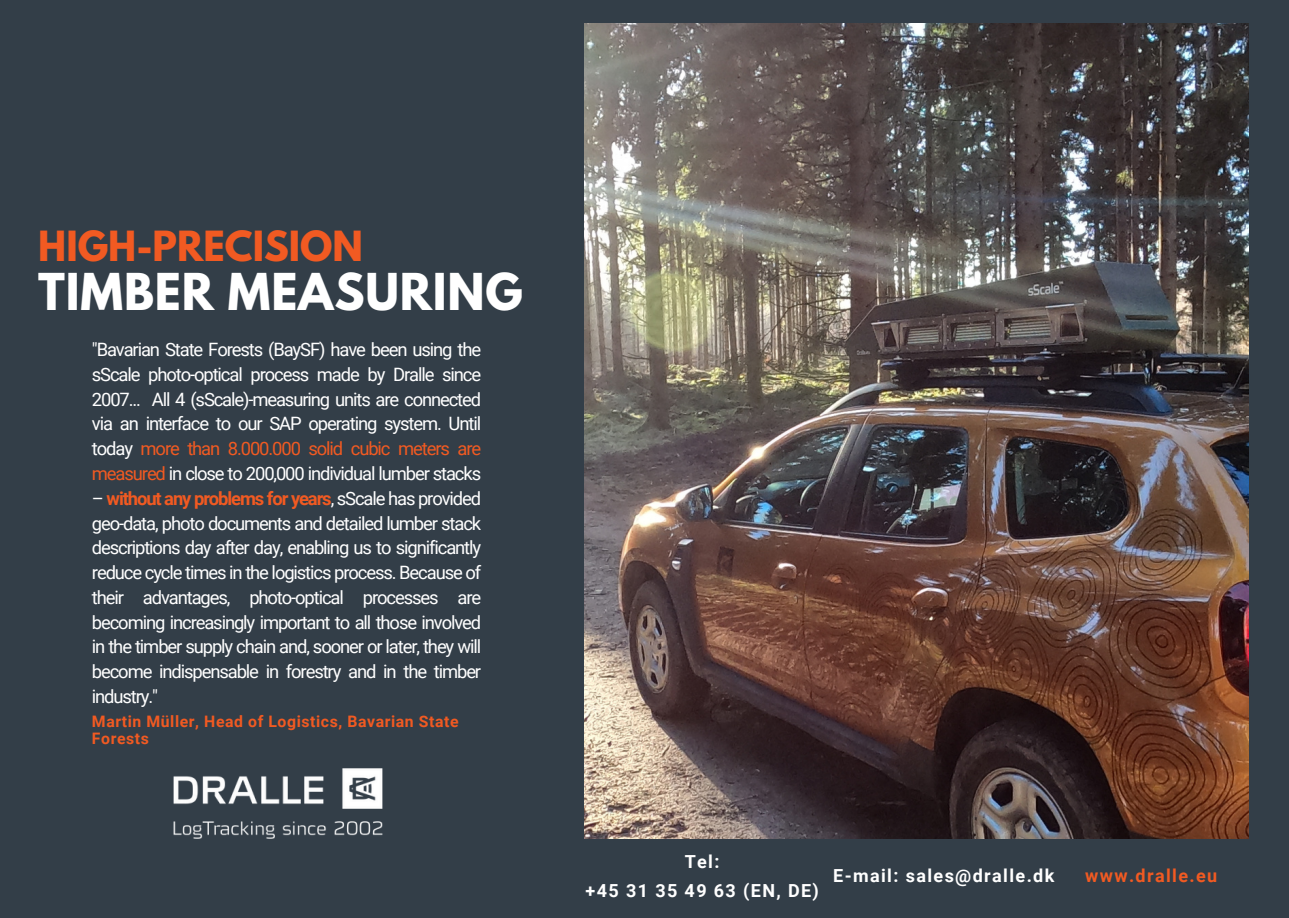
<style>
.page{position:relative;width:1289px;height:918px;background:#fff}
.page>*{position:absolute;margin:0;border:0;box-sizing:border-box;transform-origin:0 0}
.t1{font:700 45px "League Spartan";letter-spacing:.02em;color:#fff}
.t2{font:700 36.9px "League Spartan";color:#f15a22}
.t3{font:18.45px/24.8px "Roboto";letter-spacing:-.06em;color:#fff;text-align:justify}
.t4{font:700 18px "Roboto";letter-spacing:.075em;color:#fff}
.t5{font:700 18px "Roboto";letter-spacing:.075em;color:#f15a22}
.t6{font:700 15.75px/17px "Roboto";letter-spacing:.035em;color:#f15a22}
.s1{color:#f15a22}
.s2{font-weight:700;color:#f15a22}
</style>
<div class="page">
<div style="left:0;top:0;width:1288px;height:918px;background:#333e48"></div>
<img style="left:174px;top:768px;width:208px;height:70px">
<img style="left:585px;top:23px;width:662px;height:815px">
<p class="t2" style="left:38px;top:228px;width:326px">HIGH-PRECISION</p>
<p class="t1" style="left:38px;top:269px;width:486px">TIMBER MEASURING</p>
<p class="t3" style="left:92px;top:338px;width:391px">"Bavarian State Forests (BaySF) have been using the sScale photo-optical process made by Dralle since 2007... All 4 (sScale)-measuring units are connected via an interface to our SAP operating system. Until today <span class="s1">more than 8.000.000 solid cubic meters are measured</span> in close to 200,000 individual lumber stacks</p>
<p class="t3" style="left:92px;top:486px;width:391px">– <span class="s2">without any problems for years</span>, sScale has provided geo-data, photo documents and detailed lumber stack descriptions day after day, enabling us to significantly reduce cycle times in the logistics process. Because of their advantages, photo-optical processes are becoming increasingly important to all those involved in the timber supply chain and, sooner or later, they will become indispensable in forestry and in the timber industry."</p>
<p class="t6" style="left:92px;top:713px;width:368px">Martin Müller, Head of Logistics, Bavarian State<br>Forests</p>
<p class="t4" style="left:684px;top:851px;width:36px">Tel:</p>
<p class="t4" style="left:585px;top:880px;width:235px">+45 31 35 49 63 (EN, DE)</p>
<p class="t4" style="left:833px;top:866px;width:222px">E-mail: sales@dralle.dk</p>
<p class="t5" style="left:1084px;top:866px;width:134px">www.dralle.eu</p>
</div>
